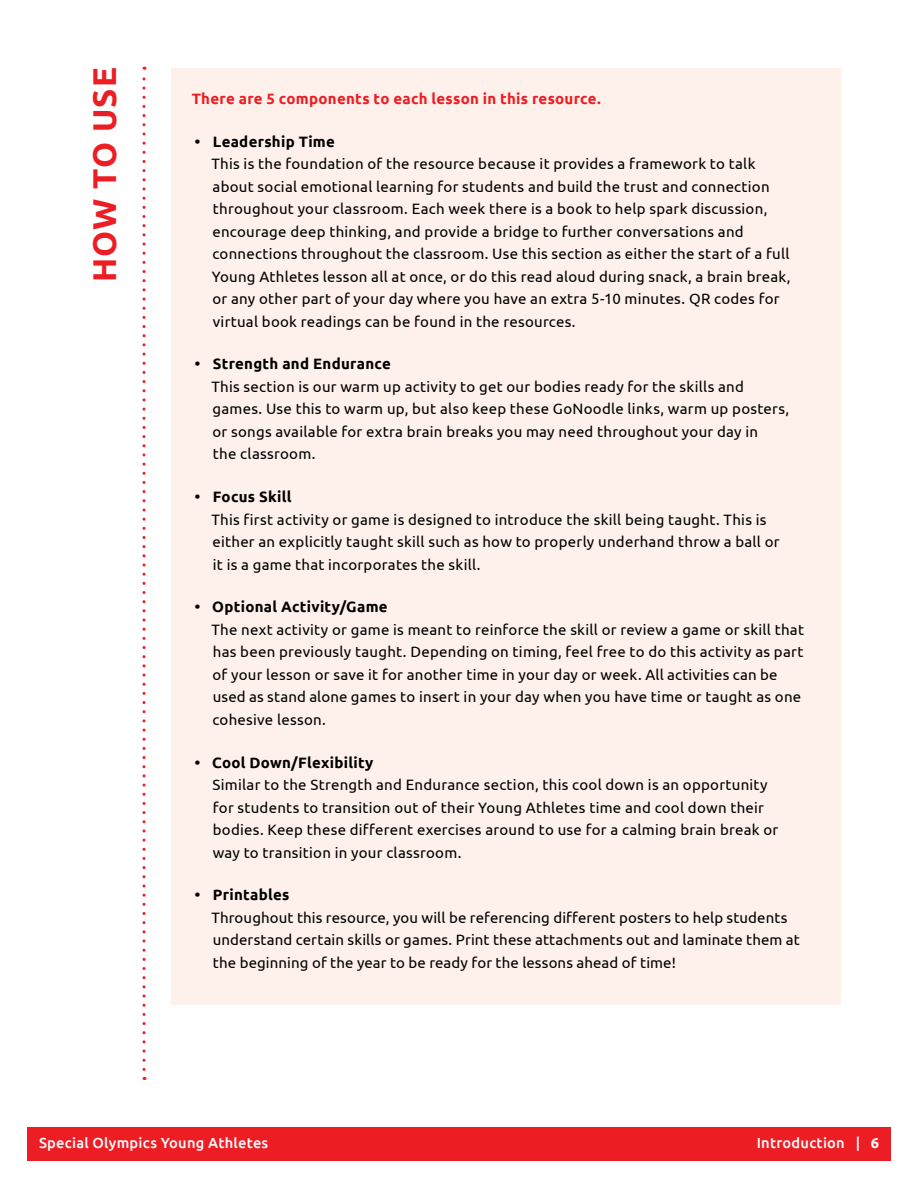
<style>
.page{position:relative;width:918px;height:1188px;background:#fff}
.page>*{position:absolute;margin:0;border:0;box-sizing:border-box;transform-origin:0 0}
.t1{font:700 33px "Ubuntu";letter-spacing:.03em;color:#ed1d24}
.t2{font:15px/22.5px "Ubuntu";letter-spacing:.015em;color:#000}
.t3{font:700 15px "Ubuntu";letter-spacing:.02em;color:#000}
.t4{font:700 15px "Ubuntu";letter-spacing:.02em;color:#ed1d24}
.t5{font:500 14.7px "Ubuntu";letter-spacing:.015em;color:#fff}
.s1{font-weight:700}
</style>
<div class="page">
<div style="left:27px;top:1127px;width:864px;height:34px;background:#ed1d24"></div>
<svg style="left:142px;top:67px;width:4px;height:1002px"></svg>
<div style="left:171px;top:68px;width:670px;height:936px;background:#fef1eb"></div>
<h1 class="t1" style="left:85px;top:282px;width:216px;rotate:-90deg">HOW TO USE</h1>
<p class="t4" style="left:192px;top:89px;width:410px">There are 5 components to each lesson in this resource.</p>
<p class="t3" style="left:195px;top:132px;width:142px">• Leadership Time</p>
<p class="t2" style="left:211px;top:152px;width:581px">This is the foundation of the resource because it provides a framework to talk about social emotional learning for students and build the trust and connection throughout your classroom. Each week there is a book to help spark discussion, encourage deep thinking, and provide a bridge to further conversations and connections throughout the classroom. Use this section as either the start of a full Young Athletes lesson all at once, or do this read aloud during snack, a brain break, or any other part of your day where you have an extra 5-10 minutes. QR codes for virtual book readings can be found in the resources.</p>
<p class="t3" style="left:195px;top:355px;width:198px">• Strength and Endurance</p>
<p class="t2" style="left:211px;top:375px;width:579px">This section is our warm up activity to get our bodies ready for the skills and games. Use this to warm up, but also keep these GoNoodle links, warm up posters, or songs available for extra brain breaks you may need throughout your day in<br>the classroom.</p>
<p class="t3" style="left:195px;top:488px;width:98px">• Focus Skill</p>
<p class="t2" style="left:211px;top:508px;width:570px">This first activity or game is designed to introduce the skill being taught. This is either an explicitly taught skill such as how to properly underhand throw a ball or it is a game that incorporates the skill.</p>
<p class="t3" style="left:195px;top:598px;width:194px">• Optional Activity/Game</p>
<p class="t2" style="left:211px;top:618px;width:594px">The next activity or game is meant to reinforce the skill or review a game or skill that has been previously taught. Depending on timing, feel free to do this activity as part of your lesson or save it for another time in your day or week. All activities can be used as stand alone games to insert in your day when you have time or taught as one cohesive lesson.</p>
<p class="t3" style="left:195px;top:753px;width:180px">• Cool Down/Flexibility</p>
<p class="t2" style="left:213px;top:773px;width:567px">Similar to the Strength and Endurance section, this cool down is an opportunity for students to transition out of their Young Athletes time and cool down their bodies. Keep these different exercises around to use for a calming brain break or way to transition in your classroom.</p>
<p class="t3" style="left:195px;top:886px;width:96px">• Printables</p>
<p class="t2" style="left:211px;top:906px;width:590px">Throughout this resource, you will be referencing different posters to help students understand certain skills or games. Print these attachments out and laminate them at the beginning of the year to be ready for the lessons ahead of time!</p>
<p class="t5" style="left:39px;top:1134px;width:231px">Special Olympics Young Athletes</p>
<p class="t5" style="left:757px;top:1134px;width:124px">Introduction | <span class="s1">6</span></p>
</div>
